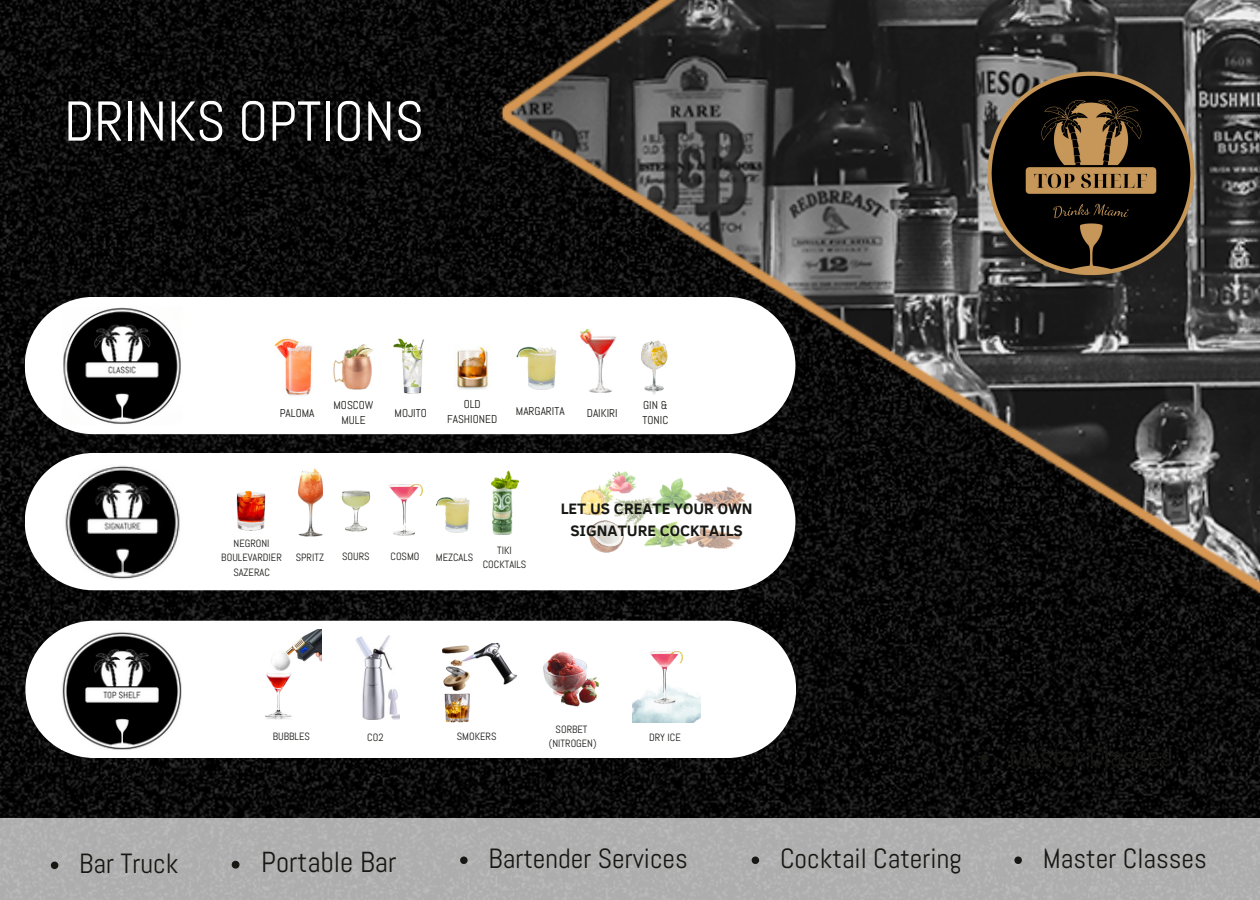
<style>
.page{position:relative;width:1260px;height:900px;background:#fff}
.page>*{position:absolute;margin:0;border:0;box-sizing:border-box;transform-origin:0 0}
.t1{font:56px "Abel";color:#fff}
.t2{font:29px "Abel";color:#171714}
.t3{font:27.75px "Abel";color:#171714}
.t4{font:700 15.5px/22px "Clear Sans";color:#171714;text-align:center}
.t5{font:11.25px "Abel";color:#171714}
.t6{font:10.5px "Abel";color:#171714}
</style>
<div class="page">
<img style="left:0;top:0;width:1260px;height:819px">
<img style="left:962px;top:44px;width:259px;height:259px">
<div style="left:0;top:819px;width:1260px;height:81px;background:#afafaf"></div>
<svg style="left:25px;top:453px;width:770px;height:137px"></svg>
<img style="left:64px;top:465px;width:116px;height:114px">
<svg style="left:25px;top:621px;width:771px;height:137px"></svg>
<img style="left:61px;top:629px;width:120px;height:120px">
<img style="left:224px;top:483px;width:55px;height:54px">
<img style="left:297px;top:469px;width:26px;height:67px">
<img style="left:341px;top:487px;width:30px;height:47px">
<img style="left:491px;top:471px;width:28px;height:63px">
<img style="left:389px;top:485px;width:33px;height:50px">
<img style="left:435px;top:489px;width:36px;height:45px">
<img style="left:605px;top:470px;width:32px;height:24px">
<img style="left:576px;top:481px;width:43px;height:35px">
<img style="left:590px;top:520px;width:33px;height:32px">
<img style="left:612px;top:494px;width:45px;height:36px">
<img style="left:640px;top:519px;width:45px;height:32px">
<img style="left:654px;top:478px;width:38px;height:36px">
<img style="left:696px;top:475px;width:49px;height:48px">
<img style="left:685px;top:519px;width:58px;height:39px">
<svg style="left:25px;top:297px;width:770px;height:137px"></svg>
<img style="left:63px;top:307px;width:120px;height:118px">
<img style="left:272px;top:337px;width:41px;height:60px">
<img style="left:333px;top:345px;width:41px;height:45px">
<img style="left:393px;top:324px;width:36px;height:75px">
<img style="left:446px;top:344px;width:53px;height:46px">
<img style="left:516px;top:338px;width:43px;height:56px">
<img style="left:576px;top:329px;width:43px;height:64px">
<img style="left:631px;top:335px;width:47px;height:64px">
<svg style="left:981px;top:754px;width:7px;height:8px"></svg>
<svg style="left:460px;top:857px;width:8px;height:7px"></svg>
<svg style="left:232px;top:861px;width:8px;height:8px"></svg>
<svg style="left:51px;top:862px;width:7px;height:7px"></svg>
<img style="left:266px;top:629px;width:56px;height:90px">
<img style="left:351px;top:636px;width:48px;height:83px">
<img style="left:440px;top:641px;width:79px;height:83px">
<img style="left:535px;top:644px;width:70px;height:69px">
<img style="left:633px;top:647px;width:67px;height:75px">
<img style="left:649px;top:651px;width:34px;height:53px">
<svg style="left:752px;top:857px;width:7px;height:7px"></svg>
<svg style="left:1014px;top:857px;width:8px;height:7px"></svg>
<p class="t1" style="left:64px;top:86px;width:361px">DRINKS OPTIONS</p>
<p class="t5" style="left:280px;top:406px;width:36px">PALOMA</p>
<p class="t5" style="left:334px;top:398px;width:41px">MOSCOW</p>
<p class="t5" style="left:341px;top:413px;width:26px">MULE</p>
<p class="t5" style="left:395px;top:406px;width:34px">MOJITO</p>
<p class="t5" style="left:464px;top:397px;width:19px">OLD</p>
<p class="t5" style="left:447px;top:412px;width:52px">FASHIONED</p>
<p class="t5" style="left:516px;top:404px;width:50px">MARGARITA</p>
<p class="t5" style="left:587px;top:406px;width:32px">DAIKIRI</p>
<p class="t5" style="left:643px;top:398px;width:26px">GIN &amp;</p>
<p class="t5" style="left:643px;top:413px;width:27px">TONIC</p>
<p class="t6" style="left:234px;top:536px;width:38px">NEGRONI</p>
<p class="t6" style="left:221px;top:551px;width:62px">BOULEVARDIER</p>
<p class="t6" style="left:233px;top:565px;width:38px">SAZERAC</p>
<p class="t6" style="left:296px;top:551px;width:30px">SPRITZ</p>
<p class="t6" style="left:342px;top:550px;width:29px">SOURS</p>
<p class="t6" style="left:391px;top:550px;width:31px">COSMO</p>
<p class="t6" style="left:436px;top:551px;width:39px">MEZCALS</p>
<p class="t6" style="left:497px;top:544px;width:16px">TIKI</p>
<p class="t6" style="left:483px;top:558px;width:45px">COCKTAILS</p>
<p class="t4" style="left:561px;top:497px;width:193px">LET US CREATE YOUR OWN<br>SIGNATURE COCKTAILS</p>
<p class="t6" style="left:273px;top:730px;width:39px">BUBBLES</p>
<p class="t6" style="left:367px;top:731px;width:18px">CO2</p>
<p class="t6" style="left:457px;top:730px;width:41px">SMOKERS</p>
<p class="t6" style="left:556px;top:722px;width:33px">SORBET</p>
<p class="t6" style="left:549px;top:737px;width:49px">(NITROGEN)</p>
<p class="t6" style="left:649px;top:731px;width:33px">DRY ICE</p>
<p class="t3" style="left:79px;top:846px;width:101px">Bar Truck</p>
<p class="t2" style="left:261px;top:844px;width:137px">Portable Bar</p>
<p class="t3" style="left:489px;top:841px;width:201px">Bartender Services</p>
<p class="t3" style="left:780px;top:841px;width:183px">Cocktail Catering</p>
<p class="t3" style="left:1043px;top:841px;width:166px">Master Classes</p>
</div>
